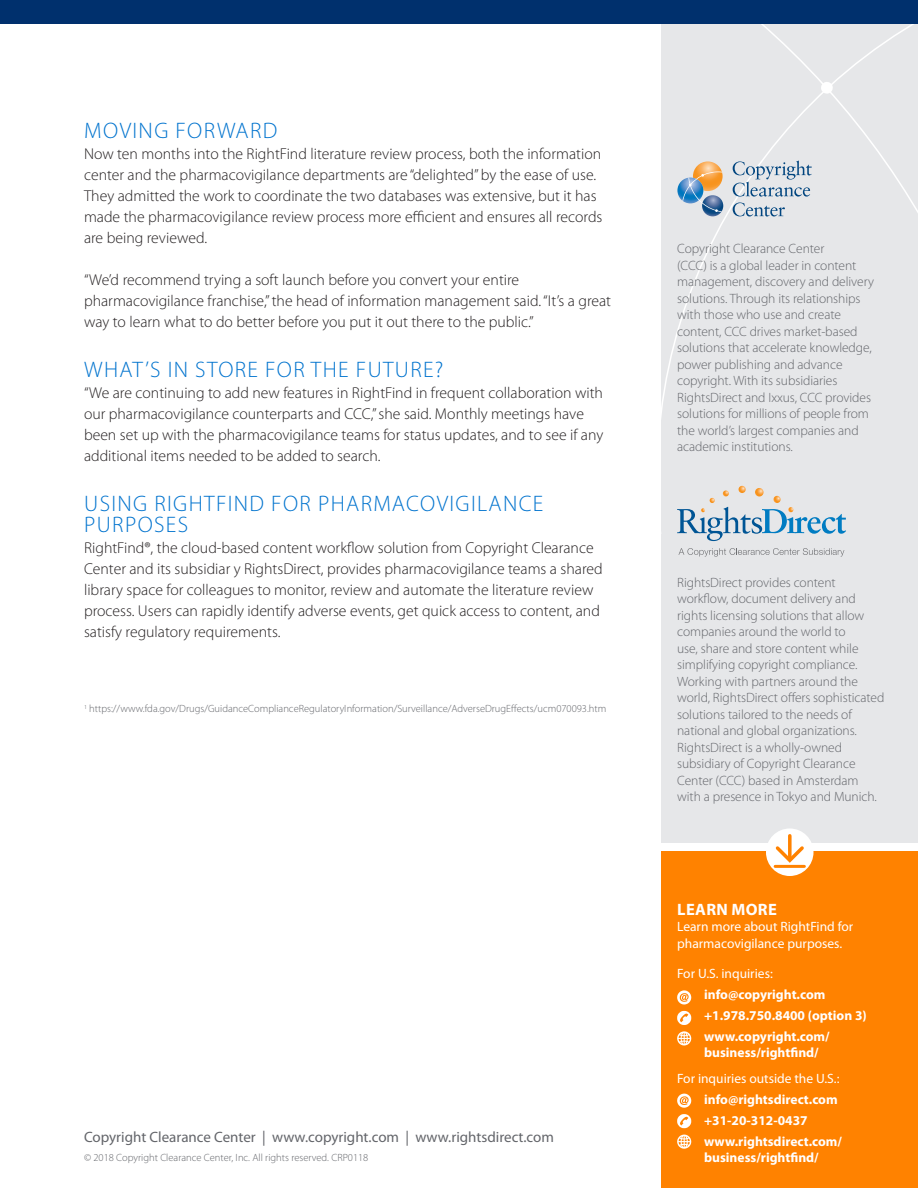
<style>
.page{position:relative;width:918px;height:1188px;background:#fff}
.page>*{position:absolute;margin:0;border:0;box-sizing:border-box;transform-origin:0 0}
.head{font:300 22.5px/21px "Myriad Pro";letter-spacing:.06em;color:#0073ce}
.CTA_Head{font:700 16.5px "Myriad Pro";letter-spacing:.02em;color:#fff}
.basic_body{font:300 15.75px/21px "Myriad Pro";color:#231f20}
.t1{font:15px "Myriad Pro";color:#63656a}
.Boilerplate{font:300 13.5px/16.5px "Myriad Pro";letter-spacing:-.005em;color:#63656a}
.CTA_body{font:13.5px/16.5px "Myriad Pro";color:#fff}
.CTA-contact{font:700 13.5px/16.5px "Myriad Pro";color:#fff}
.CTA-Contact{font:700 13.5px/16.5px "Myriad Pro";color:#fff}
.Copyright_Line{font:300 10.5px "Myriad Pro";color:#63656a}
</style>
<div class="page">
<div style="left:662px;top:0;width:256px;height:842px;background:#e6e7e9"></div>
<svg style="left:662px;top:24px;width:256px;height:462px"></svg>
<div style="left:662px;top:852px;width:256px;height:336px;background:#ff8200"></div>
<div style="left:766px;top:828px;width:48px;height:48px;background:#fff;border-radius:50%"></div>
<svg style="left:775px;top:846px;width:30px;height:19px"></svg>
<svg style="left:788px;top:836px;width:4px;height:23px"></svg>
<hr style="left:775px;top:865px;width:29px;height:3px;background:#ff8200">
<div style="left:0;top:0;width:918px;height:24px;background:#00306d"></div>
<svg style="left:702px;top:195px;width:21px;height:21px"></svg>
<svg style="left:677px;top:178px;width:26px;height:25px"></svg>
<svg style="left:682px;top:161px;width:41px;height:51px"></svg>
<svg style="left:733px;top:161px;width:79px;height:55px"></svg>
<svg style="left:677px;top:486px;width:169px;height:55px"></svg>
<svg style="left:678px;top:548px;width:166px;height:9px"></svg>
<svg style="left:677px;top:990px;width:14px;height:15px"></svg>
<svg style="left:677px;top:1031px;width:14px;height:14px"></svg>
<svg style="left:677px;top:1011px;width:14px;height:14px"></svg>
<svg style="left:677px;top:1094px;width:14px;height:14px"></svg>
<svg style="left:677px;top:1135px;width:14px;height:14px"></svg>
<svg style="left:677px;top:1114px;width:14px;height:14px"></svg>
<p class="head" style="left:84px;top:120px;width:195px">MOVING FORWARD</p>
<p class="basic_body" style="left:84px;top:143px;width:520px">Now ten months into the RightFind literature review process, both the information center and the pharmacovigilance departments are “delighted” by the ease of use.<br>They admitted the work to coordinate the two databases was extensive, but it has made the pharmacovigilance review process more efficient and ensures all records are being reviewed.</p>
<p class="basic_body" style="left:84px;top:269px;width:529px">“We’d recommend trying a soft launch before you convert your entire pharmacovigilance franchise,” the head of information management said. “It’s a great way to learn what to do better before you put it out there to the public.”</p>
<p class="head" style="left:84px;top:359px;width:361px">WHAT’S IN STORE FOR THE FUTURE?</p>
<p class="basic_body" style="left:84px;top:382px;width:521px">“We are continuing to add new features in RightFind in frequent collaboration with our pharmacovigilance counterparts and CCC,” she said. Monthly meetings have been set up with the pharmacovigilance teams for status updates, and to see if any additional items needed to be added to search.</p>
<p class="head" style="left:84px;top:493px;width:461px">USING RIGHTFIND FOR PHARMACOVIGILANCE<br>PURPOSES</p>
<p class="basic_body" style="left:84px;top:537px;width:520px">RightFind®, the cloud-based content workflow solution from Copyright Clearance Center and its subsidiar y RightsDirect, provides pharmacovigilance teams a shared library space for colleagues to monitor, review and automate the literature review process. Users can rapidly identify adverse events, get quick access to content, and satisfy regulatory requirements.</p>
<p class="Copyright_Line" style="left:84px;top:702px;width:524px"><sup>1</sup> https://www.fda.gov/Drugs/GuidanceComplianceRegulatoryInformation/Surveillance/AdverseDrugEffects/ucm070093.htm</p>
<p class="t1" style="left:84px;top:1129px;width:472px">Copyright Clearance Center | www.copyright.com | www.rightsdirect.com</p>
<p class="Copyright_Line" style="left:84px;top:1151px;width:286px">© 2018 Copyright Clearance Center, Inc. All rights reserved. CRP0118</p>
<p class="Boilerplate" style="left:677px;top:240px;width:198px">Copyright Clearance Center<br>(CCC) is a global leader in content management, discovery and delivery solutions. Through its relationships with those who use and create content, CCC drives market-based solutions that accelerate knowledge, power publishing and advance copyright. With its subsidiaries RightsDirect and Ixxus, CCC provides solutions for millions of people from the world’s largest companies and academic institutions.</p>
<p class="Boilerplate" style="left:677px;top:574px;width:189px">RightsDirect provides content workflow, document delivery and rights licensing solutions that allow</p>
<p class="Boilerplate" style="left:677px;top:623px;width:209px">companies around the world to<br>use, share and store content while simplifying copyright compliance.<br>Working with partners around the world, RightsDirect offers sophisticated solutions tailored to the needs of national and global organizations.<br>RightsDirect is a wholly-owned</p>
<p class="Boilerplate" style="left:677px;top:755px;width:201px">subsidiary of Copyright Clearance<br>Center (CCC) based in Amsterdam with a presence in Tokyo and Munich.</p>
<p class="CTA_Head" style="left:677px;top:900px;width:101px">LEARN MORE</p>
<p class="CTA_body" style="left:677px;top:919px;width:178px">Learn more about RightFind for pharmacovigilance purposes.</p>
<p class="CTA_body" style="left:677px;top:965px;width:97px">For U.S. inquiries:</p>
<p class="CTA-contact" style="left:704px;top:986px;width:123px">info@copyright.com</p>
<p class="CTA-contact" style="left:704px;top:1007px;width:164px">+1.978.750.8400 (option 3)</p>
<p class="CTA-contact" style="left:704px;top:1028px;width:127px">www.copyright.com/ business/rightfind/</p>
<p class="CTA_body" style="left:677px;top:1070px;width:164px">For inquiries outside the U.S.:</p>
<p class="CTA-Contact" style="left:704px;top:1091px;width:135px">info@rightsdirect.com</p>
<p class="CTA-Contact" style="left:704px;top:1112px;width:105px">+31-20-312-0437</p>
<p class="CTA-Contact" style="left:704px;top:1133px;width:139px">www.rightsdirect.com/ business/rightfind/</p>
</div>
